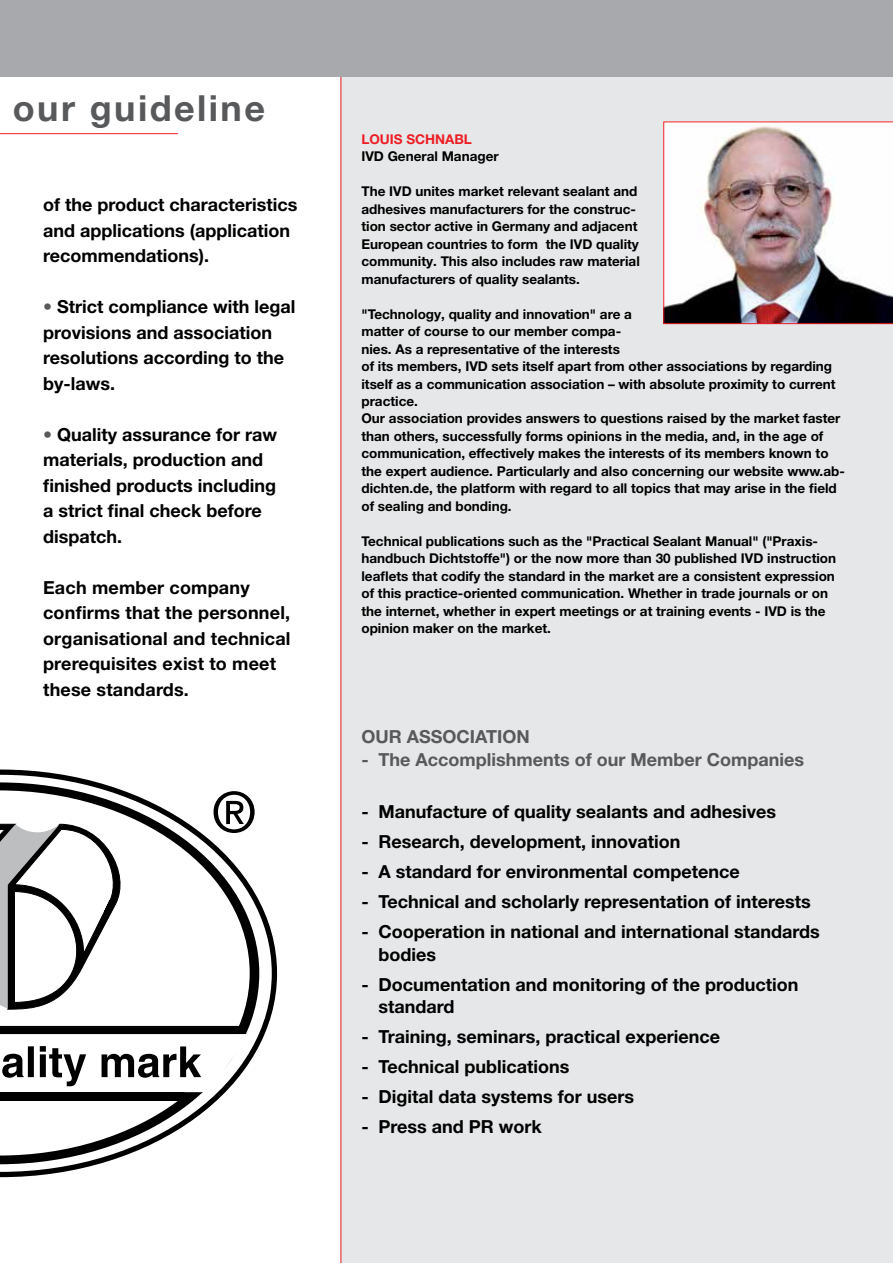
<style>
.page{position:relative;width:893px;height:1263px;background:#fff}
.page>*{position:absolute;margin:0;border:0;box-sizing:border-box;transform-origin:0 0}
.t1{font:700 36px "Helvetica Neue LT Pro";letter-spacing:.065em;color:#58595b}
.t2{font:700 18px/25.5px "Helvetica Neue LT Pro";color:#000}
.t3{font:700 18px "Helvetica Neue LT Pro";color:#58595b}
.t4{font:700 13.5px/17.4px "Helvetica Neue LT Pro";color:#000}
.t5{font:700 13.5px "Helvetica Neue LT Pro";color:#ed1d24}
.s1{color:#58595b}
</style>
<div class="page">
<div style="left:341px;top:77px;width:552px;height:1186px;background:#e6e7e8"></div>
<div style="left:0;top:0;width:893px;height:77px;background:#a7a9ac"></div>
<img style="left:663px;top:122px;width:230px;height:202px">
<hr style="left:0;top:133px;width:178px;height:1px;background:#ed1d24">
<svg style="left:0;top:769px;width:277px;height:408px"></svg>
<svg style="left:0;top:782px;width:259px;height:382px"></svg>
<svg style="left:0;top:790px;width:250px;height:365px"></svg>
<svg style="left:0;top:823px;width:133px;height:187px"></svg>
<svg style="left:214px;top:791px;width:41px;height:42px"></svg>
<div style="left:0;top:1092px;width:193px;height:8px;background:#000"></div>
<svg style="left:0;top:1026px;width:250px;height:66px"></svg>
<h1 class="t1" style="left:13px;top:86px;width:254px">our guideline</h1>
<h2 class="t2" style="left:43px;top:192px;width:256px">of the product characteristics and applications (application recommendations).</h2>
<h2 class="t2" style="left:43px;top:294px;width:254px"><span class="s1">•</span> Strict compliance with legal provisions and association resolutions according to the by-laws.</h2>
<h2 class="t2" style="left:43px;top:421px;width:236px"><span class="s1">•</span> Quality assurance for raw materials, production and finished products including a strict final check before dispatch.</h2>
<h2 class="t2" style="left:43px;top:574px;width:249px">Each member company confirms that the personnel, organisational and technical prerequisites exist to meet these standards.</h2>
<p class="t5" style="left:361px;top:131px;width:112px">LOUIS SCHNABL</p>
<p class="t4" style="left:361px;top:148px;width:139px">IVD General Manager</p>
<p class="t4" style="left:361px;top:183px;width:280px">The IVD unites market relevant sealant and adhesives manufacturers for the construc&shy;tion sector active in Germany and adjacent European countries to form the IVD quality community. This also includes raw material manufacturers of quality sealants.</p>
<p class="t4" style="left:361px;top:305px;width:485px">"Technology, quality and innovation" are a<br>matter of course to our member compa-<br>nies. As a representative of the interests<br>of its members, IVD sets itself apart from other associations by regarding itself as a communication association – with absolute proximity to current practice.<br>Our association provides answers to questions raised by the market faster than others, successfully forms opinions in the media, and, in the age of communication, effectively makes the interests of its members known to the expert audience. Particularly and also concerning our website www.ab&shy;dichten.de, the platform with regard to all topics that may arise in the field of sealing and bonding.</p>
<p class="t4" style="left:361px;top:532px;width:476px">Technical publications such as the "Practical Sealant Manual" ("Praxis&shy;handbuch Dichtstoffe") or the now more than 30 published IVD instruction leaflets that codify the standard in the market are a consistent expression of this practice-oriented communication. Whether in trade journals or on the internet, whether in expert meetings or at training events - IVD is the opinion maker on the market.</p>
<h2 class="t3" style="left:361px;top:725px;width:170px">OUR ASSOCIATION</h2>
<h2 class="t3" style="left:361px;top:748px;width:444px">- The Accomplishments of our Member Companies</h2>
<h2 class="t2" style="left:361px;top:798px;width:416px">- Manufacture of quality sealants and adhesives</h2>
<h2 class="t2" style="left:361px;top:828px;width:321px">- Research, development, innovation</h2>
<h2 class="t2" style="left:361px;top:858px;width:380px">- A standard for environmental competence</h2>
<h2 class="t2" style="left:361px;top:888px;width:451px">- Technical and scholarly representation of interests</h2>
<h2 class="t2" style="left:378px;top:920px;width:443px;line-height:22.5px;text-indent:-17px">- Cooperation in national and international standards bodies</h2>
<h2 class="t2" style="left:378px;top:972px;width:421px;line-height:22.5px;text-indent:-17px">- Documentation and monitoring of the production standard</h2>
<h2 class="t2" style="left:361px;top:1023px;width:360px">- Training, seminars, practical experience</h2>
<h2 class="t2" style="left:361px;top:1053px;width:209px">- Technical publications</h2>
<h2 class="t2" style="left:361px;top:1083px;width:274px">- Digital data systems for users</h2>
<h2 class="t2" style="left:361px;top:1113px;width:182px">- Press and PR work</h2>
</div>
